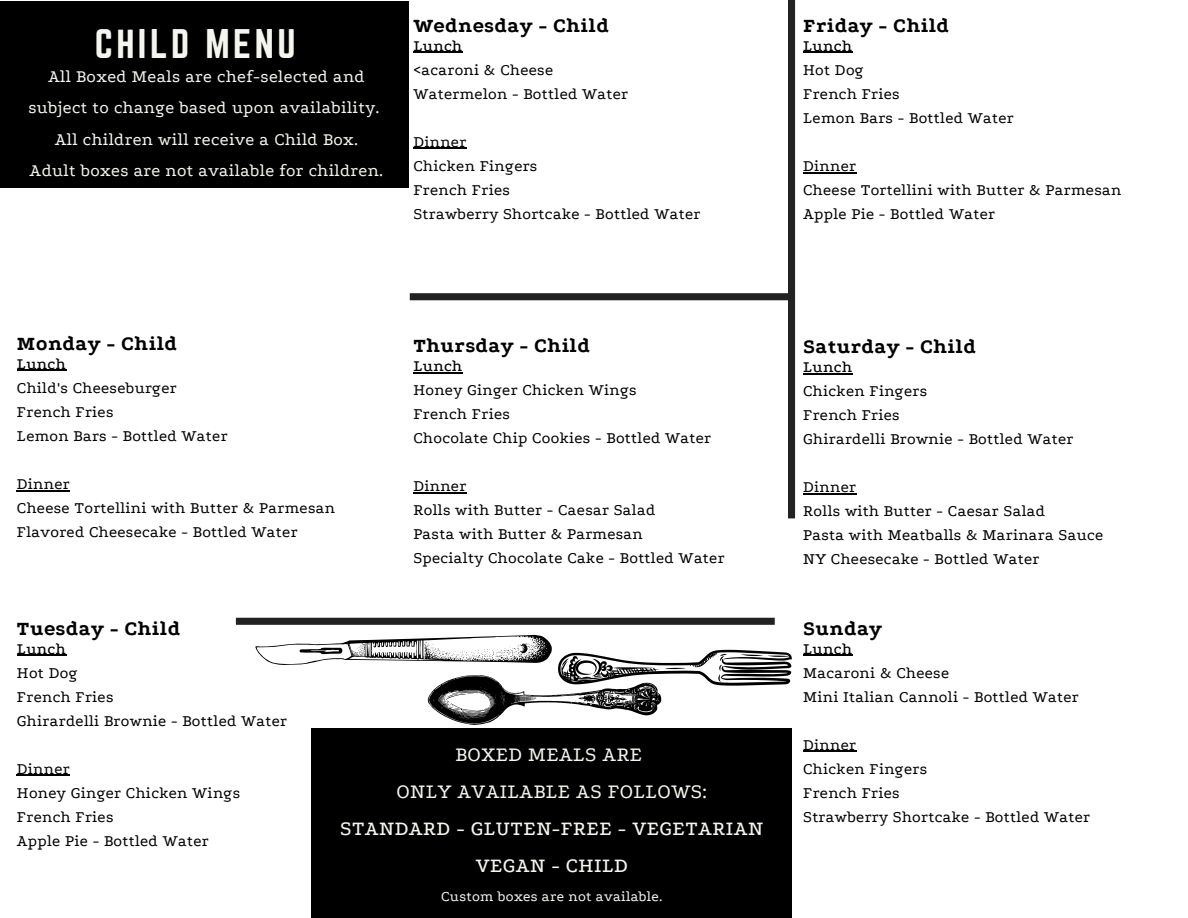
<style>
.page{position:relative;width:1188px;height:918px;background:#fff}
.page>*{position:absolute;margin:0;border:0;box-sizing:border-box;transform-origin:0 0}
.t1{font:36.3px "Norwester";letter-spacing:.095em;color:#f5f5ef}
.t2{font:800 21px "Podkova";letter-spacing:.02em;color:#000}
.t3{font:500 21px/37.2px "Podkova";letter-spacing:.02em;color:#f5f5ef;text-align:center}
.t4{font:21px/37.2px "Podkova";letter-spacing:.02em;color:#f5f5ef;text-align:center}
.t5{font:18px/31.5px "Podkova";letter-spacing:.02em;color:#f5f5ef;text-align:center}
.t6{font:16.5px/24px "Podkova";letter-spacing:.02em;color:#000}
.t7{font:500 16.5px "Podkova";letter-spacing:.02em;color:#000}
.t8{font:15px "Podkova";letter-spacing:.02em;color:#f5f5ef}
</style>
<div class="page">
<hr style="left:17px;top:370px;width:49px;height:1px;background:#000">
<hr style="left:17px;top:490px;width:53px;height:1px;background:#000">
<hr style="left:17px;top:655px;width:49px;height:1px;background:#000">
<hr style="left:17px;top:775px;width:53px;height:1px;background:#000">
<hr style="left:803px;top:52px;width:50px;height:1px;background:#000">
<hr style="left:803px;top:172px;width:53px;height:1px;background:#000">
<svg style="left:236px;top:618px;width:539px;height:7px;background:#272727"></svg>
<hr style="left:803px;top:373px;width:50px;height:1px;background:#000">
<hr style="left:803px;top:493px;width:53px;height:1px;background:#000">
<hr style="left:803px;top:655px;width:50px;height:1px;background:#000">
<hr style="left:803px;top:751px;width:53px;height:1px;background:#000">
<div style="left:0;top:1px;width:409px;height:186px;background:#000"></div>
<div style="left:312px;top:728px;width:480px;height:190px;background:#000"></div>
<svg style="left:256px;top:635px;width:536px;height:90px"></svg>
<svg style="left:410px;top:0;width:385px;height:518px"></svg>
<h1 class="t1" style="left:95px;top:26px;width:202px">CHILD MENU</h1>
<p class="t5" style="left:28px;top:61px;width:356px">All Boxed Meals are chef-selected and subject to change based upon availability.<br>All children will receive a Child Box.<br>Adult boxes are not available for children.</p>
<p class="t2" style="left:413px;top:14px;width:197px">Wednesday - Child</p>
<p class="t7" style="left:413px;top:37px;width:51px">Lunch</p>
<p class="t6" style="left:413px;top:58px;width:216px">&lt;acaroni &amp; Cheese<br>Watermelon - Bottled Water</p>
<p class="t6" style="left:413px;top:130px;width:288px">Dinner<br>Chicken Fingers<br>French Fries<br>Strawberry Shortcake - Bottled Water</p>
<p class="t2" style="left:803px;top:14px;width:147px">Friday - Child</p>
<p class="t7" style="left:803px;top:37px;width:51px">Lunch</p>
<p class="t6" style="left:803px;top:58px;width:212px">Hot Dog<br>French Fries<br>Lemon Bars - Bottled Water</p>
<p class="t6" style="left:803px;top:154px;width:320px">Dinner<br>Cheese Tortellini with Butter &amp; Parmesan<br>Apple Pie - Bottled Water</p>
<p class="t2" style="left:17px;top:332px;width:162px">Monday - Child</p>
<p class="t7" style="left:17px;top:355px;width:51px">Lunch</p>
<p class="t6" style="left:17px;top:376px;width:212px">Child's Cheeseburger<br>French Fries<br>Lemon Bars - Bottled Water</p>
<p class="t6" style="left:17px;top:472px;width:320px">Dinner<br>Cheese Tortellini with Butter &amp; Parmesan<br>Flavored Cheesecake - Bottled Water</p>
<p class="t2" style="left:413px;top:334px;width:178px">Thursday - Child</p>
<p class="t7" style="left:413px;top:357px;width:51px">Lunch</p>
<p class="t6" style="left:413px;top:378px;width:299px">Honey Ginger Chicken Wings<br>French Fries<br>Chocolate Chip Cookies - Bottled Water</p>
<p class="t6" style="left:413px;top:474px;width:313px">Dinner<br>Rolls with Butter - Caesar Salad<br>Pasta with Butter &amp; Parmesan<br>Specialty Chocolate Cake - Bottled Water</p>
<p class="t2" style="left:17px;top:617px;width:165px">Tuesday - Child</p>
<p class="t7" style="left:17px;top:640px;width:51px">Lunch</p>
<p class="t6" style="left:17px;top:661px;width:272px">Hot Dog<br>French Fries<br>Ghirardelli Brownie - Bottled Water</p>
<p class="t6" style="left:17px;top:757px;width:225px">Dinner<br>Honey Ginger Chicken Wings<br>French Fries<br>Apple Pie - Bottled Water</p>
<p class="t4" style="left:397px;top:736px;width:312px">BOXED MEALS ARE<br>ONLY AVAILABLE AS FOLLOWS:</p>
<p class="t3" style="left:340px;top:810px;width:425px">STANDARD - GLUTEN-FREE - VEGETARIAN<br>VEGAN - CHILD</p>
<p class="t8" style="left:441px;top:888px;width:223px">Custom boxes are not available.</p>
<p class="t2" style="left:803px;top:335px;width:174px">Saturday - Child</p>
<p class="t7" style="left:803px;top:358px;width:51px">Lunch</p>
<p class="t6" style="left:803px;top:379px;width:272px">Chicken Fingers<br>French Fries<br>Ghirardelli Brownie - Bottled Water</p>
<p class="t6" style="left:803px;top:475px;width:302px">Dinner<br>Rolls with Butter - Caesar Salad<br>Pasta with Meatballs &amp; Marinara Sauce<br>NY Cheesecake - Bottled Water</p>
<p class="t2" style="left:803px;top:617px;width:80px">Sunday</p>
<p class="t7" style="left:803px;top:640px;width:51px">Lunch</p>
<p class="t6" style="left:803px;top:661px;width:277px">Macaroni &amp; Cheese<br>Mini Italian Cannoli - Bottled Water</p>
<p class="t6" style="left:803px;top:733px;width:288px">Dinner<br>Chicken Fingers<br>French Fries<br>Strawberry Shortcake - Bottled Water</p>
</div>
